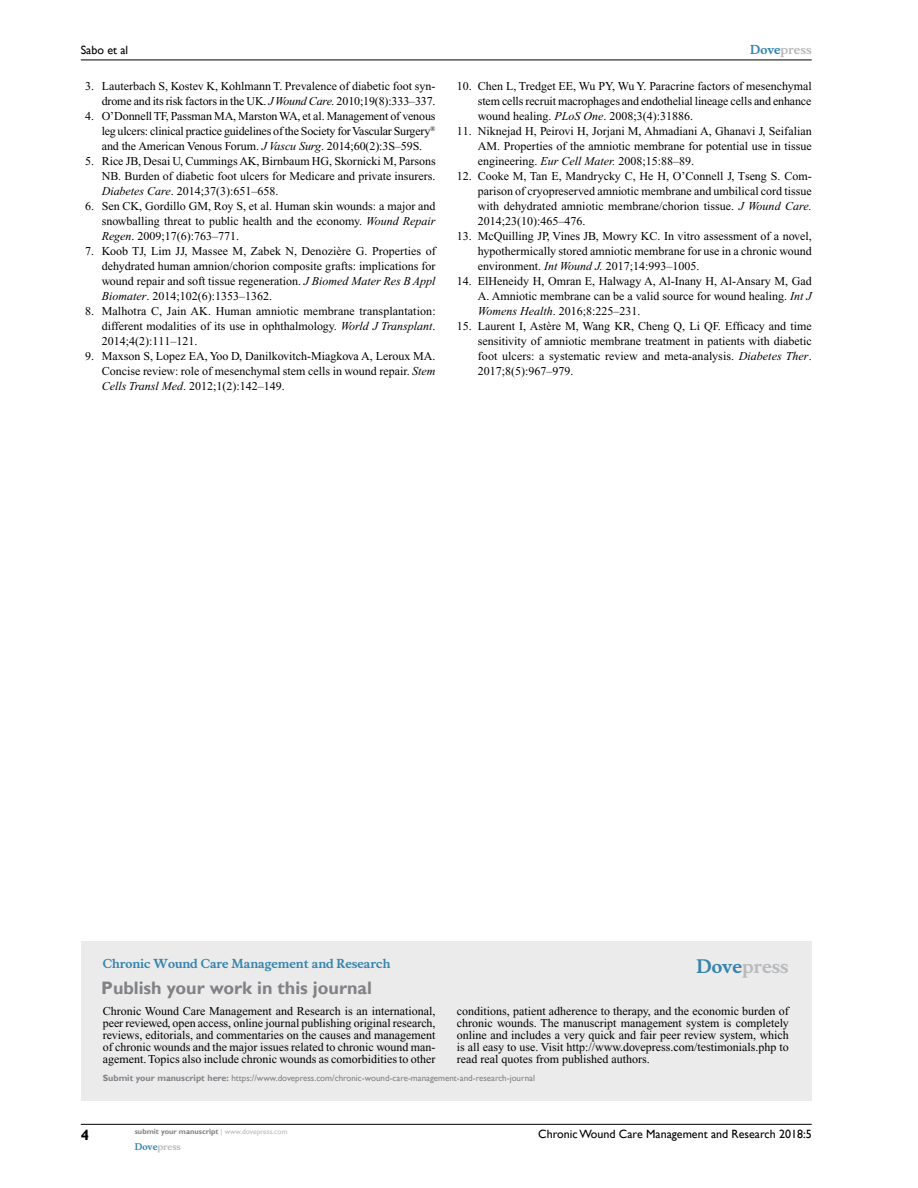
<style>
.page{position:relative;width:918px;height:1188px;background:#fff}
.page>*{position:absolute;margin:0;border:0;box-sizing:border-box;transform-origin:0 0}
.t1{font:700 18px "Gill Sans";color:#808285}
.t2{font:700 18px "Musee";color:#b8babc}
.t3{font:700 15px "Gill Sans";color:#000}
.t4{font:12px/15px "Times New Roman";color:#000;text-align:justify}
.t5{font:12px "Gill Sans";color:#000}
.t6{font:700 12px "Musee";color:#3785ad}
.t7{font:700 12px "Musee";color:#b8babc}
.t8{font:9px "Gill Sans";color:#808285}
.t9{font:700 9px "Musee";color:#b8babc}
.t10{font:700 7.5px "Gill Sans";color:#808285}
.s1{font-style:italic}
.s2{color:#3785ad}
.s3{font-weight:700}
.s4{font-weight:400;color:#b8babc}
</style>
<div class="page">
<div style="left:81px;top:941px;width:731px;height:160px;background:#ebebec"></div>
<hr style="left:81px;top:1124px;width:731px;height:1px;background:#000">
<hr style="left:81px;top:60px;width:731px;height:1px;background:#000">
<p class="t5" style="left:81px;top:43px;width:49px">Sabo et al</p>
<p class="t4" style="left:85px;top:79px;width:352px;text-align:right">3. Lauterbach S, Kostev K, Kohlmann T. Prevalence of diabetic foot syn&shy;drome and its risk factors in the UK. <span class="s1">J Wound Care.</span> 2010;19(8):333–337.</p>
<p class="t4" style="left:102px;top:109px;width:335px;text-indent:-16px">4. O’Donnell TF, Passman MA, Marston WA, et al. Management of venous leg ulcers: clinical practice guidelines of the Society for Vascular Surgery<sup>® </sup>and the American Venous Forum. <span class="s1">J Vascu Surg</span>. 2014;60(2):3S–59S.</p>
<p class="t4" style="left:102px;top:154px;width:336px;text-indent:-16px">5. Rice JB, Desai U, Cummings AK, Birnbaum HG, Skornicki M, Parsons NB. Burden of diabetic foot ulcers for Medicare and private insurers.<br><span class="s1">Diabetes Care</span>. 2014;37(3):651–658.</p>
<p class="t4" style="left:102px;top:199px;width:335px;text-indent:-16px">6. Sen CK, Gordillo GM, Roy S, et al. Human skin wounds: a major and snowballing threat to public health and the economy. <span class="s1">Wound Repair Regen</span>. 2009;17(6):763–771.</p>
<p class="t4" style="left:102px;top:244px;width:336px;text-indent:-16px">7. Koob TJ, Lim JJ, Massee M, Zabek N, Denozière G. Properties of dehydrated human amnion/chorion composite grafts: implications for wound repair and soft tissue regeneration. <span class="s1">J Biomed Mater Res B Appl Biomater</span>. 2014;102(6):1353–1362.</p>
<p class="t4" style="left:102px;top:304px;width:335px;text-indent:-16px">8. Malhotra C, Jain AK. Human amniotic membrane transplantation: different modalities of its use in ophthalmology. <span class="s1">World J Transplant</span>.<br>2014;4(2):111–121.</p>
<p class="t4" style="left:102px;top:349px;width:335px;text-indent:-16px">9. Maxson S, Lopez EA, Yoo D, Danilkovitch-Miagkova A, Leroux MA.<br>Concise review: role of mesenchymal stem cells in wound repair. <span class="s1">Stem Cells Transl Med</span>. 2012;1(2):142–149.</p>
<p class="t7" style="left:750px;top:43px;width:63px"><span class="s2">Dove</span>press</p>
<p class="t4" style="left:478px;top:79px;width:335px;text-indent:-21px">10. Chen L, Tredget EE, Wu PY, Wu Y. Paracrine factors of mesenchymal stem cells recruit macrophages and endothelial lineage cells and enhance wound healing. <span class="s1">PLoS One</span>. 2008;3(4):31886.</p>
<p class="t4" style="left:478px;top:124px;width:335px;text-indent:-21px">11. Niknejad H, Peirovi H, Jorjani M, Ahmadiani A, Ghanavi J, Seifalian AM. Properties of the amniotic membrane for potential use in tissue engineering. <span class="s1">Eur Cell Mater.</span> 2008;15:88–89.</p>
<p class="t4" style="left:478px;top:169px;width:335px;text-indent:-21px">12. Cooke M, Tan E, Mandrycky C, He H, O’Connell J, Tseng S. Com&shy;parison of cryopreserved amniotic membrane and umbilical cord tissue with dehydrated amniotic membrane/chorion tissue. <span class="s1">J Wound Care.<br></span>2014;23(10):465–476.</p>
<p class="t4" style="left:478px;top:229px;width:335px;text-indent:-21px">13. McQuilling JP, Vines JB, Mowry KC. In vitro assessment of a novel, hypothermically stored amniotic membrane for use in a chronic wound environment. <span class="s1">Int Wound J.</span> 2017;14:993–1005.</p>
<p class="t4" style="left:478px;top:274px;width:335px;text-indent:-21px">14. ElHeneidy H, Omran E, Halwagy A, Al-Inany H, Al-Ansary M, Gad A. Amniotic membrane can be a valid source for wound healing. <span class="s1">Int J Womens Health</span>. 2016;8:225–231.</p>
<p class="t4" style="left:478px;top:319px;width:335px;text-indent:-21px">15. Laurent I, Astère M, Wang KR, Cheng Q, Li QF. Efficacy and time sensitivity of amniotic membrane treatment in patients with diabetic foot ulcers: a systematic review and meta-analysis. <span class="s1">Diabetes Ther</span>.<br>2017;8(5):967–979.</p>
<p class="t6" style="left:103px;top:956px;width:289px">Chronic Wound Care Management and Research</p>
<h1 class="t1" style="left:101px;top:977px;width:272px">Publish your work in this journal</h1>
<h1 class="t2" style="left:697px;top:955px;width:94px"><span class="s2">Dove</span>press</h1>
<p class="t4" style="left:103px;top:1005px;width:334px;line-height:12px">Chronic Wound Care Management and Research is an international, peer reviewed, open access, online journal publishing original research, reviews, editorials, and commentaries on the causes and management of chronic wounds and the major issues related to chronic wound man&shy;agement. Topics also include chronic wounds as comorbidities to other</p>
<p class="t4" style="left:457px;top:1005px;width:333px;line-height:12px">conditions, patient adherence to therapy, and the economic burden of chronic wounds. The manuscript management system is completely online and includes a very quick and fair peer review system, which is all easy to use. Visit http://www.dovepress.com/testimonials.php to read real quotes from published authors.</p>
<p class="t8" style="left:103px;top:1072px;width:434px"><span class="s3">Submit your manuscript here:</span> https://www.dovepress.com/chronic-wound-care-management-and-research-journal</p>
<p class="t3" style="left:81px;top:1126px;width:10px">4</p>
<p class="t10" style="left:135px;top:1127px;width:154px">submit your manuscript <span class="s4">| www.dovepress.com</span></p>
<p class="t9" style="left:135px;top:1141px;width:48px"><span class="s2">Dove</span>press</p>
<p class="t5" style="left:538px;top:1127px;width:275px">Chronic Wound Care Management and Research 2018:5</p>
</div>
